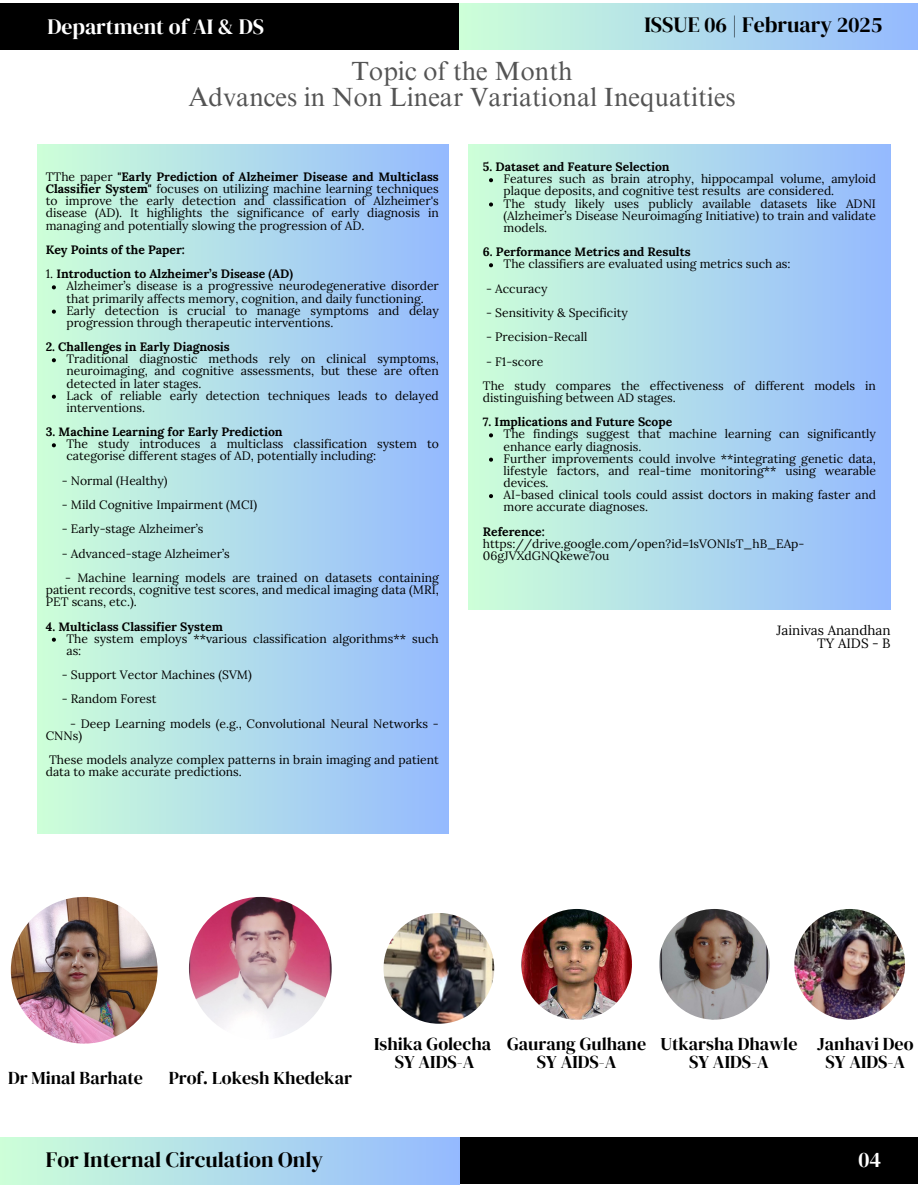
<style>
.page{position:relative;width:918px;height:1188px;background:#fff}
.page>*{position:absolute;margin:0;border:0;box-sizing:border-box;transform-origin:0 0}
.t1{font:26.25px/25.8px "Times NRMT Pro";color:#545454;text-align:center}
.t2{font:21.75px "DM Serif Display";color:#000}
.t3{font:21.75px "DM Serif Display";color:#fff}
.t4{font:18px/18px "DM Serif Display";color:#000;text-align:center}
.t5{font:13.5px/13.2px "Lora";color:#000;text-align:right}
.t6{font:12.15px/12.1px "Lora";color:#000}
.t7{font:700 12.15px "Lora";color:#000}
.s1{font-weight:700}
.s2{font-weight:400}
</style>
<div class="page">
<div style="left:459px;top:3px;width:459px;height:47px;background:linear-gradient(to right,#cdffd8,#94b9ff)"></div>
<div style="left:0;top:3px;width:459px;height:47px;background:#000"></div>
<div style="left:38px;top:145px;width:411px;height:688px;background:linear-gradient(to right,#cdffd8,#94b9ff)"></div>
<div style="left:468px;top:145px;width:423px;height:465px;background:linear-gradient(to right,#cdffd8,#94b9ff)"></div>
<div style="left:459px;top:1137px;width:459px;height:47px;background:#000"></div>
<div style="left:0;top:1137px;width:460px;height:47px;background:linear-gradient(to right,#cdffd8,#94baff)"></div>
<img style="left:189px;top:897px;width:143px;height:143px;border-radius:50%">
<img style="left:11px;top:897px;width:147px;height:147px;border-radius:50%">
<img style="left:521px;top:909px;width:111px;height:111px;border-radius:50%">
<img style="left:384px;top:913px;width:110px;height:111px;border-radius:50%">
<img style="left:659px;top:909px;width:111px;height:111px;border-radius:50%">
<svg style="left:489px;top:178px;width:4px;height:4px"></svg>
<svg style="left:489px;top:202px;width:4px;height:5px"></svg>
<svg style="left:489px;top:263px;width:4px;height:4px"></svg>
<svg style="left:489px;top:433px;width:4px;height:4px"></svg>
<svg style="left:489px;top:458px;width:4px;height:4px"></svg>
<svg style="left:489px;top:494px;width:4px;height:4px"></svg>
<svg style="left:52px;top:285px;width:4px;height:4px"></svg>
<svg style="left:52px;top:310px;width:4px;height:4px"></svg>
<svg style="left:52px;top:358px;width:4px;height:4px"></svg>
<svg style="left:52px;top:395px;width:4px;height:4px"></svg>
<svg style="left:52px;top:443px;width:4px;height:4px"></svg>
<svg style="left:52px;top:638px;width:4px;height:4px"></svg>
<img style="left:794px;top:909px;width:111px;height:111px;border-radius:50%">
<h3 class="t2" style="left:644px;top:9px;width:239px">ISSUE 06 | February 2025</h3>
<p class="t3" style="left:47px;top:11px;width:218px">Department of AI &amp; DS</p>
<p class="t1" style="left:188px;top:62px;width:549px">Topic of the Month<br>Advances in Non Linear Variational Inequatities</p>
<p class="t6" style="left:46px;top:171px;width:395px;text-align:justify">TThe paper <span class="s1">"Early Prediction of Alzheimer Disease and Multiclass Classifier System"</span> focuses on utilizing machine learning techniques to improve the early detection and classification of Alzheimer's disease (AD). It highlights the significance of early diagnosis in managing and potentially slowing the progression of AD.</p>
<h5 class="t7" style="left:46px;top:242px;width:141px">Key Points of the Paper:</h5>
<p class="t7" style="left:46px;top:266px;width:249px"><span class="s2">1.</span> Introduction to Alzheimer’s Disease (AD)</p>
<p class="t6" style="left:66px;top:280px;width:374px">Alzheimer’s disease is a progressive neurodegenerative disorder that primarily affects memory, cognition, and daily functioning.</p>
<h5 class="t6" style="left:66px;top:304px;width:374px">Early detection is crucial to manage symptoms and delay progression through therapeutic interventions.</h5>
<p class="t7" style="left:46px;top:339px;width:186px">2. Challenges in Early Diagnosis</p>
<p class="t6" style="left:66px;top:353px;width:374px;text-align:justify">Traditional diagnostic methods rely on clinical symptoms, neuroimaging, and cognitive assessments, but these are often detected in later stages.</p>
<p class="t6" style="left:66px;top:389px;width:374px">Lack of reliable early detection techniques leads to delayed interventions.</p>
<p class="t7" style="left:46px;top:424px;width:238px">3. Machine Learning for Early Prediction</p>
<p class="t6" style="left:66px;top:438px;width:374px">The study introduces a multiclass classification system to categorise different stages of AD, potentially including:</p>
<p class="t6" style="left:62px;top:474px;width:107px">- Normal (Healthy)</p>
<h5 class="t6" style="left:62px;top:499px;width:197px">- Mild Cognitive Impairment (MCI)</h5>
<p class="t6" style="left:62px;top:523px;width:143px">- Early-stage Alzheimer’s</p>
<p class="t6" style="left:62px;top:547px;width:169px">- Advanced-stage Alzheimer’s</p>
<p class="t6" style="left:46px;top:571px;width:395px;text-align:justify;text-indent:19px">- Machine learning models are trained on datasets containing patient records, cognitive test scores, and medical imaging data (MRI, PET scans, etc.).</p>
<p class="t7" style="left:46px;top:618px;width:179px">4. Multiclass Classifier System</p>
<p class="t6" style="left:66px;top:632px;width:374px">The system employs **various classification algorithms** such as:</p>
<h4 class="t6" style="left:62px;top:669px;width:192px">- Support Vector Machines (SVM)</h4>
<p class="t6" style="left:62px;top:693px;width:96px">- Random Forest</p>
<h3 class="t6" style="left:46px;top:717px;width:395px;text-indent:24px">- Deep Learning models (e.g., Convolutional Neural Networks -<br>CNNs)</h3>
<p class="t6" style="left:46px;top:754px;width:395px">These models analyze complex patterns in brain imaging and patient data to make accurate predictions.</p>
<p class="t7" style="left:483px;top:159px;width:188px">5. Dataset and Feature Selection</p>
<p class="t6" style="left:504px;top:173px;width:374px">Features such as brain atrophy, hippocampal volume, amyloid plaque deposits, and cognitive test results are considered.</p>
<p class="t6" style="left:504px;top:197px;width:374px;text-align:justify">The study likely uses publicly available datasets like ADNI (Alzheimer’s Disease Neuroimaging Initiative) to train and validate models.</p>
<h5 class="t7" style="left:483px;top:244px;width:209px">6. Performance Metrics and Results</h5>
<p class="t6" style="left:504px;top:258px;width:289px">The classifiers are evaluated using metrics such as:</p>
<p class="t6" style="left:486px;top:282px;width:63px">- Accuracy</p>
<h5 class="t6" style="left:486px;top:306px;width:143px">- Sensitivity &amp; Specificity</h5>
<p class="t6" style="left:486px;top:331px;width:103px">- Precision-Recall</p>
<p class="t6" style="left:486px;top:355px;width:59px">- F1-score</p>
<p class="t6" style="left:483px;top:379px;width:395px">The study compares the effectiveness of different models in distinguishing between AD stages.</p>
<p class="t7" style="left:483px;top:414px;width:191px">7. Implications and Future Scope</p>
<p class="t6" style="left:504px;top:428px;width:374px">The findings suggest that machine learning can significantly enhance early diagnosis.</p>
<p class="t6" style="left:504px;top:452px;width:374px;text-align:justify">Further improvements could involve **integrating genetic data, lifestyle factors, and real-time monitoring** using wearable devices.</p>
<h5 class="t6" style="left:504px;top:489px;width:374px">AI-based clinical tools could assist doctors in making faster and more accurate diagnoses.</h5>
<p class="t7" style="left:483px;top:523px;width:63px">Reference:</p>
<p class="t6" style="left:483px;top:537px;width:323px">https://drive.google.com/open?id=1sVONIsT_hB_EAp-<br>06gJVXdGNQkewe7ou</p>
<p class="t5" style="left:776px;top:623px;width:116px">Jainivas Anandhan<br>TY AIDS - B</p>
<p class="t4" style="left:8px;top:1069px;width:137px">Dr Minal Barhate</p>
<p class="t4" style="left:169px;top:1069px;width:185px">Prof. Lokesh Khedekar</p>
<h3 class="t4" style="left:374px;top:1035px;width:119px">Ishika Golecha<br>SY AIDS-A</h3>
<h3 class="t4" style="left:507px;top:1035px;width:140px">Gaurang Gulhane<br>SY AIDS-A</h3>
<h3 class="t4" style="left:660px;top:1035px;width:139px">Utkarsha Dhawle<br>SY AIDS-A</h3>
<p class="t4" style="left:817px;top:1035px;width:98px">Janhavi Deo<br>SY AIDS-A</p>
<h3 class="t2" style="left:46px;top:1144px;width:279px">For Internal Circulation Only</h3>
<p class="t3" style="left:859px;top:1144px;width:24px">04</p>
</div>
